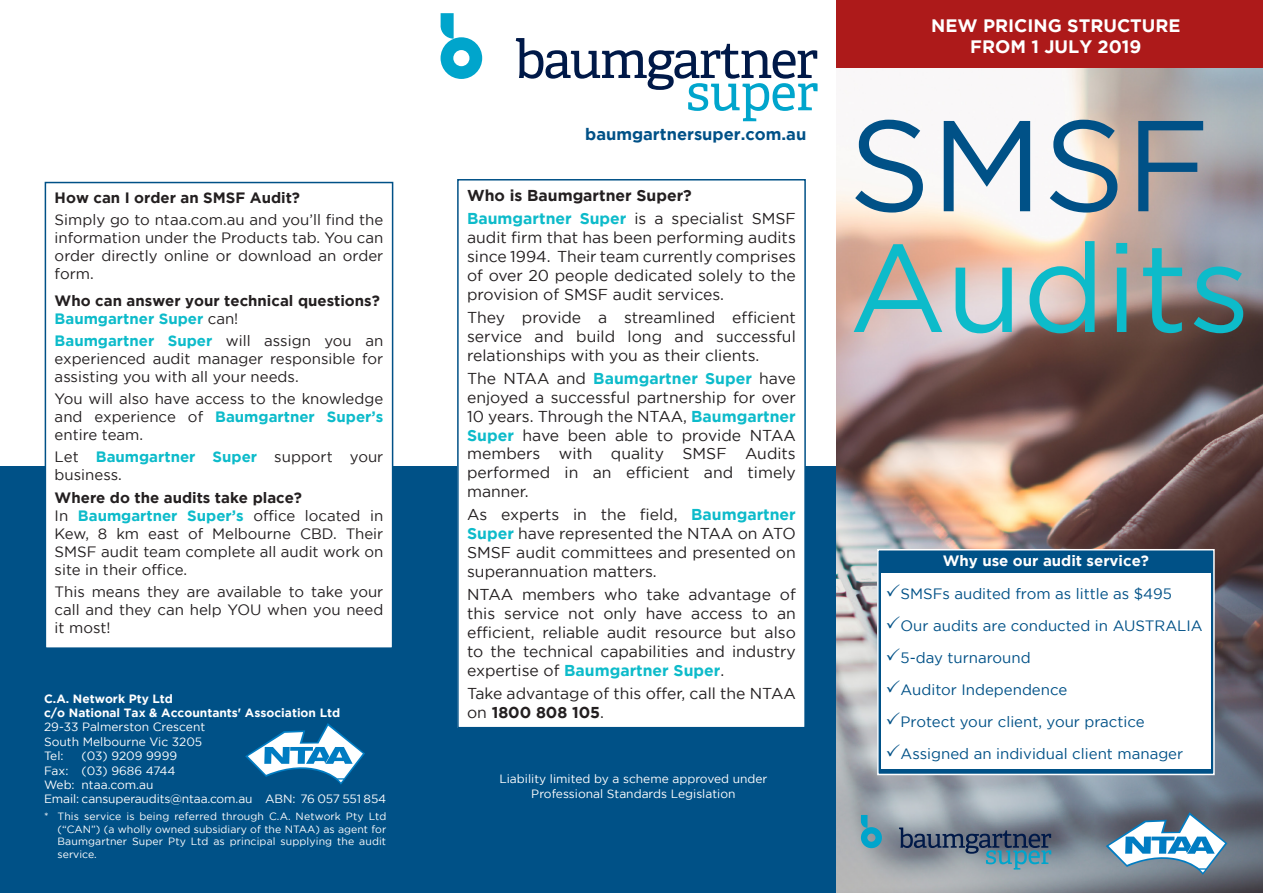
<style>
.page{position:relative;width:1263px;height:893px;background:#fff}
.page>*{position:absolute;margin:0;border:0;box-sizing:border-box;transform-origin:0 0}
.t1{font:129px "Gotham";color:#005187}
.t2{font:124.5px "Gotham";color:#0dbbca}
.t3{font:700 18px "Gotham";color:#fff}
.t4{font:700 16.5px "Gotham";color:#005187}
.t5{font:15.75px/18.9px "Gotham";color:#231f20;text-align:justify}
.t6{font:700 15.75px "Gotham";color:#231f20}
.t7{font:15px/18px "Gotham";color:#231f20;text-align:justify}
.t8{font:15px "Gotham";color:#005187}
.t9{font:700 15px "Gotham";color:#231f20}
.t10{font:700 15px "Gotham";color:#fff}
.t11{font:700 15px "Gotham";color:#0dbbca}
.Body_text{font:12px/14.4px "Gotham";color:#fff;text-align:center}
.Body_text-2{font:700 12px "Gotham";color:#fff}
.Body_text-3{font:10.5px/12.6px "Gotham";letter-spacing:.01em;color:#fff;text-align:justify}
.s1{font-weight:400;color:#231f20}
.s2{font-weight:700;color:#0dbbca}
.s3{font-weight:700}
</style>
<div class="page">
<div style="left:0;top:467px;width:1263px;height:426px;background:#005187"></div>
<img style="left:836px;top:67px;width:427px;height:826px">
<div style="left:458px;top:180px;width:347px;height:548px;background:#fff"></div>
<div style="left:457px;top:179px;width:349px;height:549px;border:2px solid #005187"></div>
<div style="left:878px;top:550px;width:336px;height:224px;background:#005187"></div>
<div style="left:877px;top:549px;width:338px;height:226px;border:2px solid #fff"></div>
<div style="left:881px;top:574px;width:329px;height:195px;background:#fff"></div>
<svg style="left:1106px;top:812px;width:121px;height:62px;background:#84a1b5"></svg>
<svg style="left:245px;top:723px;width:120px;height:62px"></svg>
<svg style="left:441px;top:13px;width:41px;height:66px"></svg>
<svg style="left:516px;top:38px;width:301px;height:83px"></svg>
<svg style="left:861px;top:815px;width:21px;height:33px"></svg>
<svg style="left:899px;top:827px;width:152px;height:42px;background:#65798b"></svg>
<div style="left:836px;top:0;width:427px;height:67px;background:#ad1a1a"></div>
<div style="left:45px;top:183px;width:348px;height:465px;background:#fff"></div>
<div style="left:45px;top:182px;width:348px;height:467px;border:2px solid #005187"></div>
<p class="t9" style="left:55px;top:189px;width:247px">How can I order an SMSF Audit?</p>
<p class="t7" style="left:55px;top:210px;width:330px">Simply go to ntaa.com.au and you’ll find the information under the Products tab. You can order directly online or download an order form.</p>
<p class="t9" style="left:55px;top:292px;width:327px">Who can answer your technical questions?</p>
<p class="t11" style="left:55px;top:310px;width:185px">Baumgartner Super <span class="s1">can!</span></p>
<p class="t7" style="left:55px;top:331px;width:330px"><span class="s2">Baumgartner Super</span> will assign you an experienced audit manager responsible for assisting you with all your needs.</p>
<p class="t7" style="left:55px;top:389px;width:330px">You will also have access to the knowledge and experience of <span class="s2">Baumgartner Super’s </span>entire team.</p>
<p class="t7" style="left:55px;top:448px;width:330px">Let <span class="s2">Baumgartner Super</span> support your business.</p>
<p class="t9" style="left:55px;top:489px;width:249px">Where do the audits take place?</p>
<p class="t7" style="left:55px;top:506px;width:330px">In <span class="s2">Baumgartner Super’s</span> office located in Kew, 8 km east of Melbourne CBD. Their SMSF audit team complete all audit work on site in their office.</p>
<p class="t7" style="left:55px;top:582px;width:330px">This means they are available to take your call and they can help YOU when you need it most!</p>
<p class="Body_text-2" style="left:44px;top:691px;width:130px">C.A. Network Pty Ltd</p>
<p class="Body_text-2" style="left:44px;top:706px;width:298px">c/o National Tax &amp; Accountants' Association Ltd</p>
<p class="Body_text" style="left:44px;top:720px;width:163px">29-33 Palmerston Crescent</p>
<p class="Body_text" style="left:44px;top:734px;width:160px">South Melbourne Vic 3205</p>
<p class="Body_text" style="left:44px;top:748px;width:21px">Tel:</p>
<p class="Body_text" style="left:82px;top:748px;width:97px">(03) 9209 9999</p>
<p class="Body_text" style="left:44px;top:763px;width:133px">Fax: (03) 9686 4744</p>
<p class="Body_text" style="left:44px;top:777px;width:111px">Web: ntaa.com.au</p>
<p class="Body_text" style="left:44px;top:792px;width:344px">Email: cansuperaudits@ntaa.com.au ABN: 76 057 551 854</p>
<p class="Body_text-3" style="left:58px;top:810px;width:330px;text-indent:-14px">* This service is being referred through C.A. Network Pty Ltd (“CAN”) (a wholly owned subsidiary of the NTAA) as agent for Baumgartner Super Pty Ltd as principal supplying the audit service.</p>
<p class="t4" style="left:585px;top:125px;width:223px">baumgartnersuper.com.au</p>
<p class="t6" style="left:467px;top:186px;width:226px">Who is Baumgartner Super?</p>
<p class="t5" style="left:467px;top:209px;width:330px"><span class="s2">Baumgartner Super</span> is a specialist SMSF audit firm that has been performing audits since 1994. Their team currently comprises of over 20 people dedicated solely to the provision of SMSF audit services.</p>
<p class="t5" style="left:467px;top:308px;width:330px">They provide a streamlined efficient service and build long and successful relationships with you as their clients.</p>
<p class="t5" style="left:467px;top:369px;width:330px">The NTAA and <span class="s2">Baumgartner Super</span> have enjoyed a successful partnership for over 10 years. Through the NTAA, <span class="s2">Baumgartner Super</span> have been able to provide NTAA members with quality SMSF Audits performed in an efficient and timely manner.</p>
<p class="t5" style="left:467px;top:505px;width:330px">As experts in the field, <span class="s2">Baumgartner Super</span> have represented the NTAA on ATO SMSF audit committees and presented on superannuation matters.</p>
<p class="t5" style="left:467px;top:585px;width:330px">NTAA members who take advantage of this service not only have access to an efficient, reliable audit resource but also to the technical capabilities and industry expertise of <span class="s2">Baumgartner Super</span>.</p>
<p class="t5" style="left:467px;top:684px;width:330px">Take advantage of this offer, call the NTAA on <span class="s3">1800 808 105</span>.</p>
<p class="Body_text" style="left:499px;top:771px;width:270px">Liability limited by a scheme approved under<br>Professional Standards Legislation</p>
<p class="t3" style="left:931px;top:15px;width:251px">NEW PRICING STRUCTURE</p>
<p class="t3" style="left:970px;top:37px;width:173px">FROM 1 JULY 2019</p>
<p class="t1" style="left:848px;top:94px;width:363px">SMSF</p>
<p class="t2" style="left:849px;top:219px;width:403px">Audits</p>
<p class="t10" style="left:943px;top:552px;width:208px">Why use our audit service?</p>
<p class="t8" style="left:900px;top:586px;width:273px">SMSFs audited from as little as $495</p>
<p class="t8" style="left:900px;top:617px;width:304px">Our audits are conducted in AUSTRALIA</p>
<p class="t8" style="left:900px;top:649px;width:132px">5-day turnaround</p>
<p class="t8" style="left:900px;top:681px;width:168px">Auditor Independence</p>
<p class="t8" style="left:900px;top:713px;width:246px">Protect your client, your practice</p>
<p class="t8" style="left:900px;top:745px;width:284px">Assigned an individual client manager</p>
</div>
